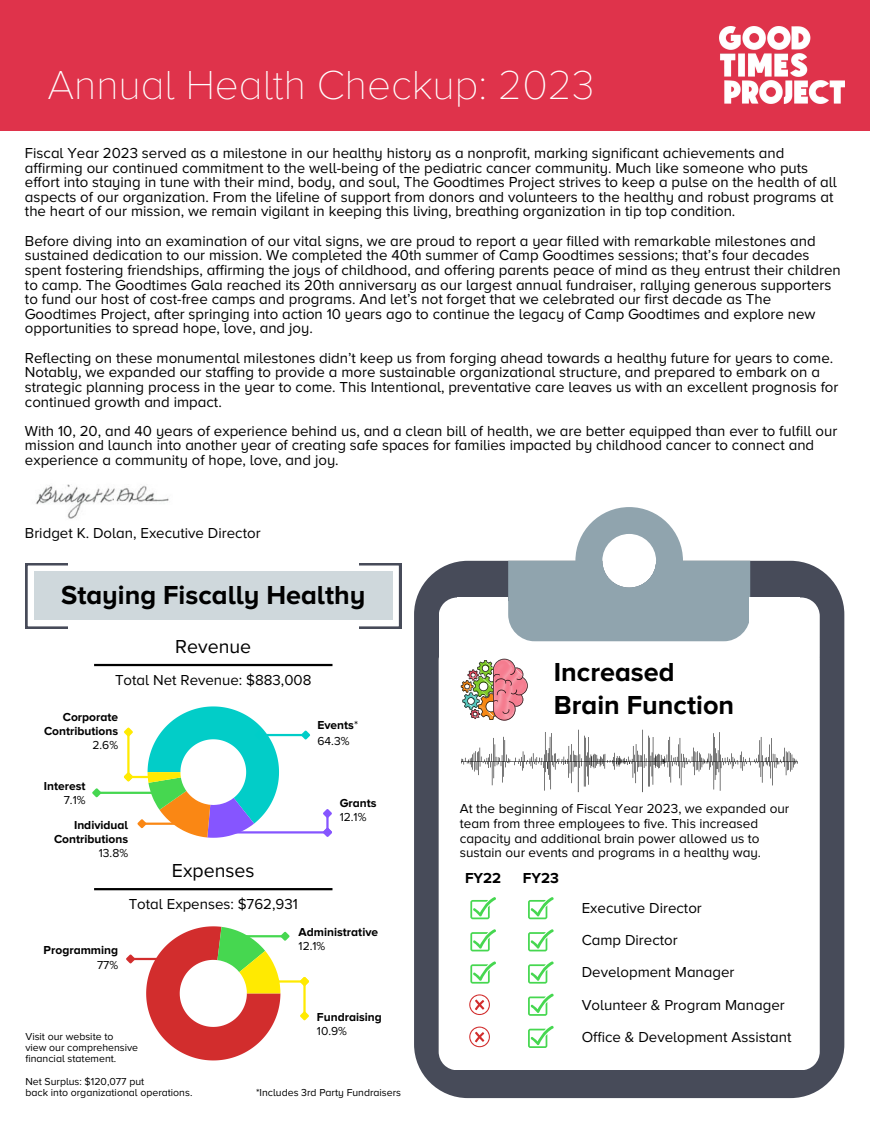
<style>
.page{position:relative;width:870px;height:1125px;background:#fff}
.page>*{position:absolute;margin:0;border:0;box-sizing:border-box;transform-origin:0 0}
.t1{font:100 42px "Proxima Nova A";color:#fff}
.t2{font:700 27px/32.6px "Proxima Nova A";color:#000}
.t3{font:19.5px "Proxima Nova A";color:#000}
.t4{font:15px/14.6px "Proxima Nova A";color:#000}
.t5{font:700 15px "Proxima Nova A";color:#000}
.t6{font:13.5px/14.6px "Proxima Nova A";color:#000}
.t7{font:700 12px "Proxima Nova A";color:#000}
.t8{font:12px "Proxima Nova A";color:#000}
.t9{font:10.5px/11.2px "Proxima Nova A";color:#000}
.s1{font-weight:400}
</style>
<div class="page">
<div style="left:0;top:0;width:869px;height:130px;background:#df334b"></div>
<img style="left:719px;top:26px;width:125px;height:78px">
<svg style="left:25px;top:563px;width:376px;height:66px"></svg>
<div style="left:34px;top:572px;width:358px;height:48px;background:#cfd8dc"></div>
<div style="left:68px;top:562px;width:290px;height:6px;background:#fff"></div>
<div style="left:68px;top:625px;width:290px;height:6px;background:#fff"></div>
<svg style="left:414px;top:561px;width:429px;height:537px;background:#585c68"></svg>
<svg style="left:438px;top:642px;width:381px;height:428px"></svg>
<svg style="left:774px;top:598px;width:45px;height:75px"></svg>
<div style="left:749px;top:598px;width:50px;height:27px;background:#fff"></div>
<svg style="left:438px;top:507px;width:311px;height:214px"></svg>
<svg style="left:470px;top:897px;width:25px;height:22px"></svg>
<svg style="left:527px;top:897px;width:26px;height:22px"></svg>
<svg style="left:470px;top:929px;width:25px;height:22px"></svg>
<svg style="left:527px;top:929px;width:26px;height:22px"></svg>
<svg style="left:470px;top:961px;width:25px;height:22px"></svg>
<svg style="left:527px;top:961px;width:26px;height:22px"></svg>
<svg style="left:461px;top:730px;width:335px;height:62px"></svg>
<svg style="left:469px;top:994px;width:20px;height:21px"></svg>
<svg style="left:527px;top:994px;width:26px;height:22px"></svg>
<svg style="left:527px;top:1026px;width:26px;height:22px"></svg>
<svg style="left:469px;top:1027px;width:20px;height:20px"></svg>
<hr style="left:94px;top:664px;width:238px;height:2px;background:#000">
<hr style="left:94px;top:888px;width:238px;height:2px;background:#000">
<hr style="left:99px;top:792px;width:60px;height:2px;background:#46d750">
<svg style="left:92px;top:788px;width:11px;height:10px"></svg>
<hr style="left:262px;top:734px;width:41px;height:2px;background:#00cdc8">
<svg style="left:122px;top:706px;width:157px;height:132px"></svg>
<svg style="left:299px;top:730px;width:12px;height:10px"></svg>
<hr style="left:225px;top:831px;width:99px;height:3px;background:#8655ff">
<svg style="left:321px;top:809px;width:11px;height:28px"></svg>
<hr style="left:133px;top:958px;width:55px;height:2px;background:#d22d2d">
<svg style="left:126px;top:954px;width:11px;height:10px"></svg>
<hr style="left:275px;top:980px;width:26px;height:3px;background:#ffea01">
<hr style="left:303px;top:984px;width:2px;height:29px;background:#ffea01">
<svg style="left:298px;top:977px;width:11px;height:11px"></svg>
<svg style="left:300px;top:1009px;width:9px;height:12px"></svg>
<svg style="left:146px;top:926px;width:145px;height:134px"></svg>
<img style="left:35px;top:484px;width:134px;height:35px">
<p class="t1" style="left:47px;top:61px;width:548px">Annual Health Checkup: 2023</p>
<p class="t4" style="left:25px;top:146px;width:813px">Fiscal Year 2023 served as a milestone in our healthy history as a nonprofit, marking significant achievements and affirming our continued commitment to the well-being of the pediatric cancer community. Much like someone who puts effort into staying in tune with their mind, body, and soul, The Goodtimes Project strives to keep a pulse on the health of all aspects of our organization. From the lifeline of support from donors and volunteers to the healthy and robust programs at the heart of our mission, we remain vigilant in keeping this living, breathing organization in tip top condition.</p>
<p class="t4" style="left:25px;top:234px;width:817px">Before diving into an examination of our vital signs, we are proud to report a year filled with remarkable milestones and sustained dedication to our mission. We completed the 40th summer of Camp Goodtimes sessions; that’s four decades spent fostering friendships, affirming the joys of childhood, and offering parents peace of mind as they entrust their children to camp. The Goodtimes Gala reached its 20th anniversary as our largest annual fundraiser, rallying generous supporters to fund our host of cost-free camps and programs. And let’s not forget that we celebrated our first decade as The Goodtimes Project, after springing into action 10 years ago to continue the legacy of Camp Goodtimes and explore new opportunities to spread hope, love, and joy.</p>
<h6 class="t4" style="left:25px;top:351px;width:814px">Reflecting on these monumental milestones didn’t keep us from forging ahead towards a healthy future for years to come.<br>Notably, we expanded our staffing to provide a more sustainable organizational structure, and prepared to embark on a strategic planning process in the year to come. This Intentional, preventative care leaves us with an excellent prognosis for continued growth and impact.</h6>
<h4 class="t4" style="left:25px;top:424px;width:813px">With 10, 20, and 40 years of experience behind us, and a clean bill of health, we are better equipped than ever to fulfill our mission and launch into another year of creating safe spaces for families impacted by childhood cancer to connect and experience a community of hope, love, and joy.</h4>
<h4 class="t4" style="left:25px;top:526px;width:237px">Bridget K. Dolan, Executive Director</h4>
<p class="t2" style="left:61px;top:579px;width:306px">Staying Fiscally Healthy</p>
<h5 class="t3" style="left:175px;top:635px;width:77px">Revenue</h5>
<p class="t4" style="left:115px;top:673px;width:198px">Total Net Revenue: $883,008</p>
<p class="t7" style="left:63px;top:710px;width:57px">Corporate</p>
<p class="t7" style="left:44px;top:724px;width:76px">Contributions</p>
<h5 class="t8" style="left:92px;top:738px;width:27px">2.6%</h5>
<p class="t7" style="left:44px;top:779px;width:43px">Interest</p>
<p class="t8" style="left:64px;top:793px;width:23px">7.1%</p>
<h5 class="t7" style="left:339px;top:796px;width:38px">Grants</h5>
<p class="t8" style="left:339px;top:810px;width:28px">12.1%</p>
<p class="t7" style="left:74px;top:818px;width:56px">Individual</p>
<h5 class="t7" style="left:54px;top:832px;width:76px">Contributions</h5>
<p class="t8" style="left:99px;top:846px;width:31px">13.8%</p>
<p class="t7" style="left:317px;top:718px;width:42px">Events<span class="s1">*</span></p>
<h5 class="t8" style="left:317px;top:734px;width:34px">64.3%</h5>
<h5 class="t7" style="left:44px;top:943px;width:76px">Programming</h5>
<p class="t8" style="left:97px;top:958px;width:23px">77%</p>
<p class="t3" style="left:172px;top:859px;width:84px">Expenses</p>
<p class="t4" style="left:129px;top:897px;width:170px">Total Expenses: $762,931</p>
<p class="t7" style="left:298px;top:925px;width:81px">Administrative</p>
<p class="t8" style="left:298px;top:939px;width:28px">12.1%</p>
<h2 class="t9" style="left:25px;top:1031px;width:89px">Visit our website to</h2>
<h3 class="t9" style="left:25px;top:1042px;width:114px">view our comprehensive financial statement.</h3>
<p class="t9" style="left:25px;top:1076px;width:120px">Net Surplus: $120,077 put</p>
<h5 class="t9" style="left:25px;top:1087px;width:168px">back into organizational operations.</h5>
<p class="t7" style="left:317px;top:1010px;width:66px">Fundraising</p>
<p class="t8" style="left:317px;top:1024px;width:32px">10.9%</p>
<p class="t9" style="left:256px;top:1087px;width:146px">*Includes 3rd Party Fundraisers</p>
<p class="t2" style="left:553px;top:657px;width:182px">Increased<br>Brain Function</p>
<p class="t6" style="left:459px;top:802px;width:331px">At the beginning of Fiscal Year 2023, we expanded our team from three employees to five. This increased capacity and additional brain power allowed us to sustain our events and programs in a healthy way.</p>
<p class="t5" style="left:465px;top:869px;width:38px">FY22</p>
<p class="t5" style="left:522px;top:869px;width:38px">FY23</p>
<p class="t4" style="left:581px;top:901px;width:122px">Executive Director</p>
<h5 class="t4" style="left:581px;top:933px;width:97px">Camp Director</h5>
<h5 class="t4" style="left:581px;top:965px;width:154px">Development Manager</h5>
<h5 class="t4" style="left:581px;top:998px;width:204px">Volunteer &amp; Program Manager</h5>
<h5 class="t4" style="left:581px;top:1030px;width:211px">Office &amp; Development Assistant</h5>
</div>
